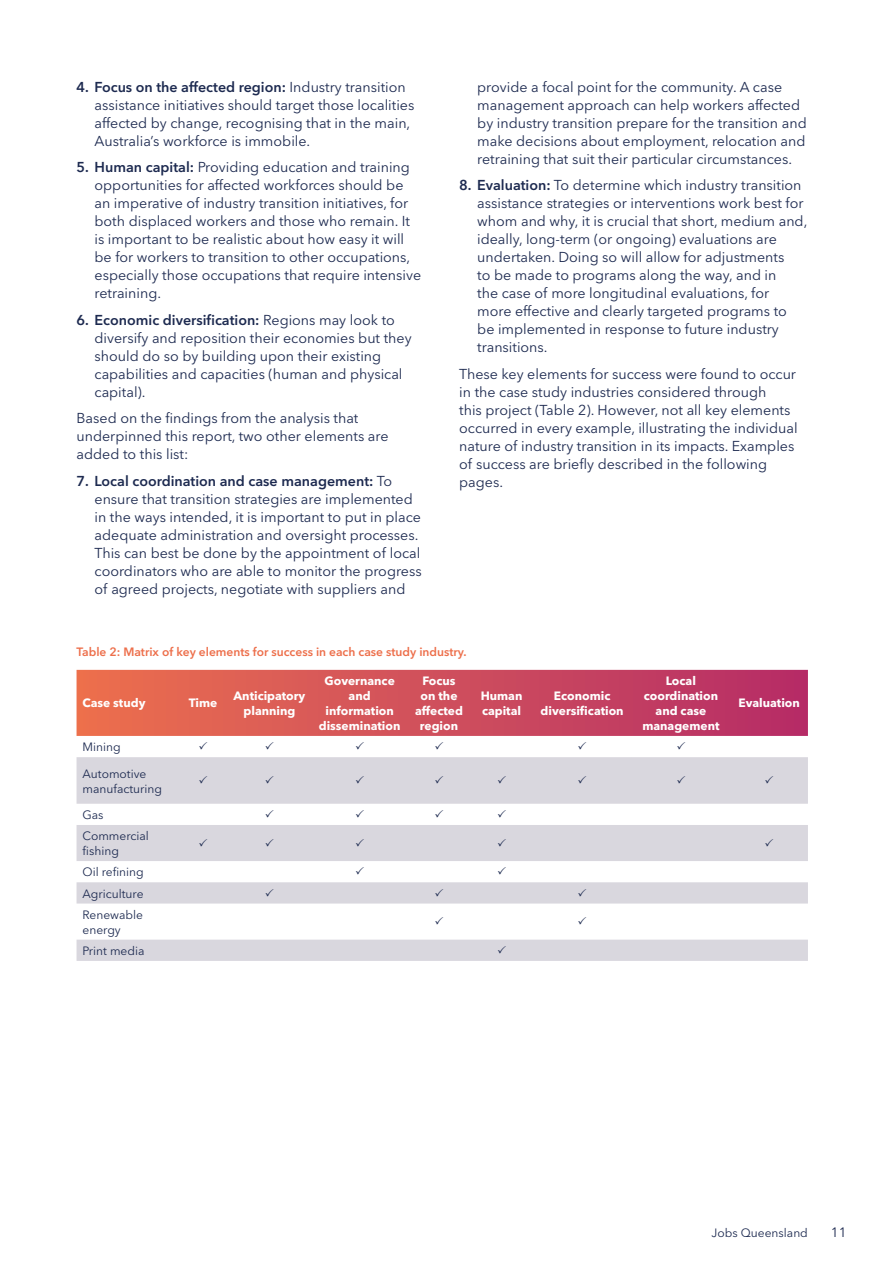
<style>
.page{position:relative;width:893px;height:1263px;background:#fff}
.page>*{position:absolute;margin:0;border:0;box-sizing:border-box;transform-origin:0 0}
.t1{font:14.25px/18px "Avenir Next LT Pro";color:#1d2a50}
.t2{font:13.5px "Avenir Next LT Pro";color:#1d2a50}
.t3{font:700 12px/15px "Avenir Next LT Pro";color:#fff;text-align:center}
.t4{font:12px/21.1px "Avenir Next LT Pro";color:#1d2a50}
.t5{font:600 12px "Avenir Next LT Pro";color:#ed6f4b}
.s1{font-weight:600}
</style>
<div class="page">
<svg style="left:77px;top:670px;width:731px;height:66px;background:#d04e5b"></svg>
<svg style="left:77px;top:757px;width:731px;height:204px;fill:#d9d7de"></svg>
<svg style="left:199px;top:776px;width:8px;height:7px"></svg>
<svg style="left:266px;top:776px;width:8px;height:7px"></svg>
<svg style="left:356px;top:776px;width:8px;height:7px"></svg>
<svg style="left:435px;top:776px;width:8px;height:7px"></svg>
<svg style="left:498px;top:776px;width:8px;height:7px"></svg>
<svg style="left:578px;top:776px;width:8px;height:7px"></svg>
<svg style="left:677px;top:776px;width:8px;height:7px"></svg>
<svg style="left:765px;top:776px;width:8px;height:7px"></svg>
<svg style="left:266px;top:810px;width:8px;height:7px"></svg>
<svg style="left:356px;top:810px;width:8px;height:7px"></svg>
<svg style="left:435px;top:810px;width:8px;height:7px"></svg>
<svg style="left:498px;top:810px;width:8px;height:7px"></svg>
<svg style="left:199px;top:838px;width:8px;height:8px"></svg>
<svg style="left:266px;top:838px;width:8px;height:8px"></svg>
<svg style="left:356px;top:838px;width:8px;height:8px"></svg>
<svg style="left:498px;top:838px;width:8px;height:8px"></svg>
<svg style="left:765px;top:838px;width:8px;height:8px"></svg>
<svg style="left:356px;top:867px;width:8px;height:8px"></svg>
<svg style="left:498px;top:867px;width:8px;height:8px"></svg>
<svg style="left:266px;top:888px;width:8px;height:8px"></svg>
<svg style="left:435px;top:888px;width:8px;height:8px"></svg>
<svg style="left:578px;top:888px;width:8px;height:8px"></svg>
<svg style="left:435px;top:917px;width:8px;height:8px"></svg>
<svg style="left:578px;top:917px;width:8px;height:8px"></svg>
<svg style="left:498px;top:946px;width:8px;height:7px"></svg>
<p class="t1" style="left:95px;top:78px;width:321px;text-indent:-18px"><span class="s1">4. Focus on the affected region:</span> Industry transition assistance initiatives should target those localities affected by change, recognising that in the main, Australia’s workforce is immobile.</p>
<p class="t1" style="left:95px;top:158px;width:328px;text-indent:-18px"><span class="s1">5. Human capital:</span> Providing education and training opportunities for affected workforces should be an imperative of industry transition initiatives, for both displaced workers and those who remain. It is important to be realistic about how easy it will be for workers to transition to other occupations, especially those occupations that require intensive retraining.</p>
<p class="t1" style="left:95px;top:311px;width:319px;text-indent:-18px"><span class="s1">6. Economic diversification:</span> Regions may look to diversify and reposition their economies but they should do so by building upon their existing capabilities and capacities (human and physical capital).</p>
<p class="t1" style="left:77px;top:409px;width:313px">Based on the findings from the analysis that underpinned this report, two other elements are added to this list:</p>
<p class="t1" style="left:95px;top:472px;width:329px;text-indent:-18px"><span class="s1">7. Local coordination and case management:</span> To ensure that transition strategies are implemented in the ways intended, it is important to put in place adequate administration and oversight processes.<br>This can best be done by the appointment of local coordinators who are able to monitor the progress of agreed projects, negotiate with suppliers and</p>
<p class="t1" style="left:477px;top:77px;width:331px">provide a focal point for the community. A case management approach can help workers affected by industry transition prepare for the transition and make decisions about employment, relocation and retraining that suit their particular circumstances.</p>
<p class="t1" style="left:477px;top:176px;width:332px;text-indent:-18px"><span class="s1">8. Evaluation:</span> To determine which industry transition assistance strategies or interventions work best for whom and why, it is crucial that short, medium and, ideally, long-term (or ongoing) evaluations are undertaken. Doing so will allow for adjustments<br>to be made to programs along the way, and in<br>the case of more longitudinal evaluations, for<br>more effective and clearly targeted programs to be implemented in response to future industry transitions.</p>
<p class="t1" style="left:459px;top:364px;width:340px">These key elements for success were found to occur in the case study industries considered through<br>this project (Table 2). However, not all key elements occurred in every example, illustrating the individual nature of industry transition in its impacts. Examples of success are briefly described in the following pages.</p>
<p class="t5" style="left:77px;top:644px;width:392px">Table 2: Matrix of key elements for success in each case study industry.</p>
<p class="t3" style="left:83px;top:696px;width:64px">Case study</p>
<p class="t3" style="left:189px;top:696px;width:30px">Time</p>
<p class="t3" style="left:234px;top:688px;width:73px">Anticipatory planning</p>
<p class="t4" style="left:83px;top:736px;width:40px">Mining</p>
<p class="t4" style="left:83px;top:766px;width:81px;line-height:15px">Automotive manufacturing</p>
<p class="t4" style="left:83px;top:804px;width:68px">Gas<br>Commercial</p>
<p class="t4" style="left:83px;top:840px;width:63px">fishing<br>Oil refining<br>Agriculture<br>Renewable</p>
<p class="t4" style="left:83px;top:919px;width:63px">energy<br>Print media</p>
<p class="t3" style="left:319px;top:673px;width:83px">Governance and information dissemination</p>
<p class="t3" style="left:415px;top:673px;width:49px">Focus on the affected region</p>
<p class="t3" style="left:481px;top:688px;width:43px;text-align:left">Human capital</p>
<p class="t3" style="left:541px;top:688px;width:85px">Economic diversification</p>
<p class="t3" style="left:642px;top:673px;width:79px">Local coordination and case management</p>
<p class="t3" style="left:739px;top:696px;width:63px">Evaluation</p>
<p class="t4" style="left:712px;top:1222px;width:98px">Jobs Queensland</p>
<p class="t2" style="left:831px;top:1224px;width:17px">11</p>
</div>
